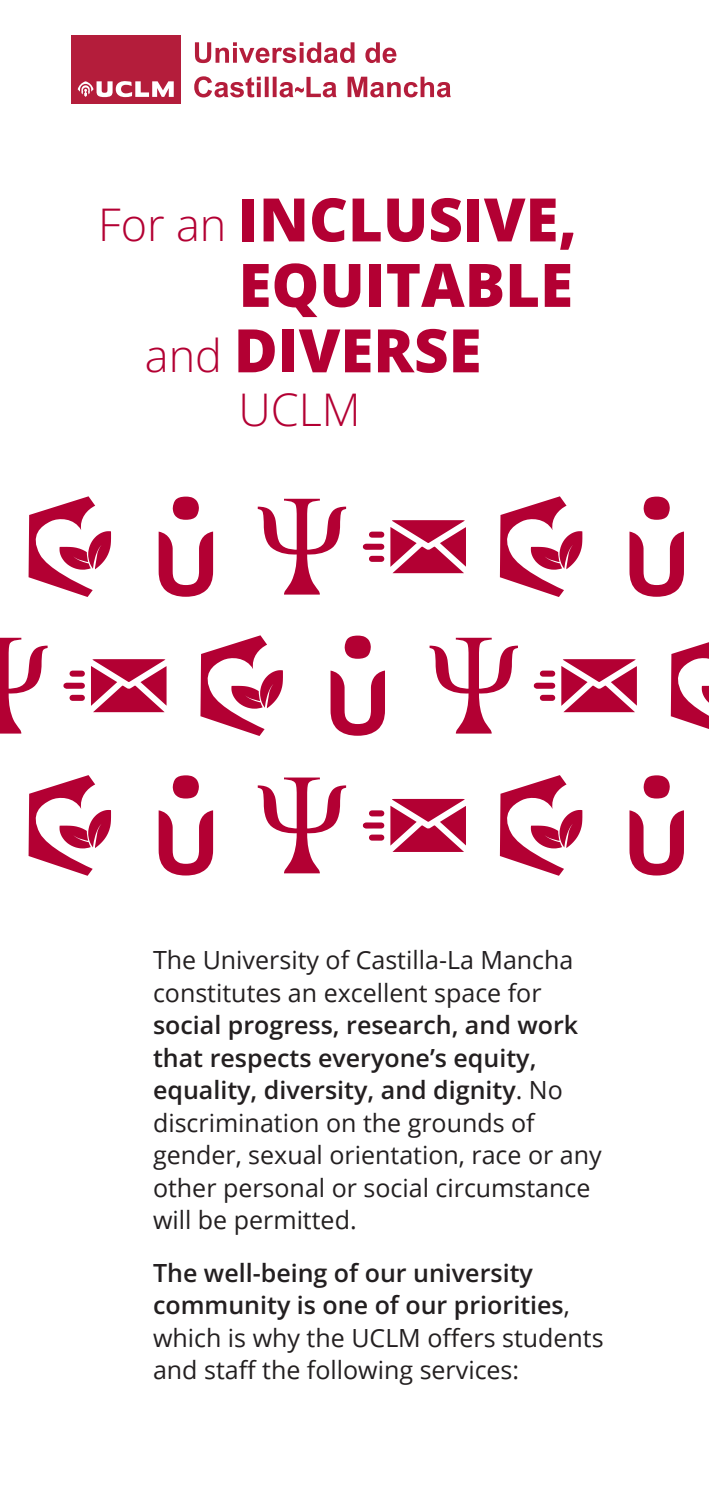
<style>
.page{position:relative;width:709px;height:1489px;background:#fff}
.page>*{position:absolute;margin:0;border:0;box-sizing:border-box;transform-origin:0 0}
.t1{font:800 60px "Open Sans";color:#b30033}
.t2{font:300 45px "Open Sans";color:#b30033}
.t3{font:25px/32.5px "Open Sans";color:#231f20}
.s1{font-weight:300;font-size:45px}
.s2{font-weight:600}
</style>
<div class="page">
<svg style="left:194px;top:42px;width:257px;height:55px"></svg>
<div style="left:71px;top:35px;width:109px;height:69px;background:#b41d3b"></div>
<svg style="left:78px;top:81px;width:96px;height:16px"></svg>
<svg style="left:29px;top:496px;width:82px;height:101px"></svg>
<svg style="left:258px;top:499px;width:88px;height:95px"></svg>
<svg style="left:363px;top:520px;width:103px;height:53px"></svg>
<svg style="left:159px;top:496px;width:54px;height:100px"></svg>
<svg style="left:500px;top:496px;width:82px;height:101px"></svg>
<svg style="left:629px;top:496px;width:55px;height:100px"></svg>
<svg style="left:0;top:637px;width:48px;height:96px"></svg>
<svg style="left:63px;top:659px;width:103px;height:53px"></svg>
<svg style="left:200px;top:635px;width:83px;height:101px"></svg>
<svg style="left:330px;top:635px;width:55px;height:100px"></svg>
<svg style="left:429px;top:637px;width:89px;height:96px"></svg>
<svg style="left:534px;top:659px;width:103px;height:53px"></svg>
<svg style="left:671px;top:642px;width:38px;height:87px"></svg>
<svg style="left:29px;top:775px;width:82px;height:100px"></svg>
<svg style="left:258px;top:777px;width:88px;height:96px"></svg>
<svg style="left:363px;top:798px;width:103px;height:53px"></svg>
<svg style="left:159px;top:775px;width:54px;height:100px"></svg>
<svg style="left:500px;top:775px;width:82px;height:100px"></svg>
<svg style="left:629px;top:775px;width:55px;height:100px"></svg>
<p class="t1" style="left:98px;top:178px;width:480px"><span class="s1">For an</span> INCLUSIVE,</p>
<p class="t1" style="left:238px;top:244px;width:336px">EQUITABLE</p>
<p class="t1" style="left:145px;top:309px;width:338px"><span class="s1">and</span> DIVERSE</p>
<p class="t2" style="left:238px;top:379px;width:124px">UCLM</p>
<p class="t3" style="left:153px;top:943px;width:450px">The University of Castilla-La Mancha constitutes an excellent space for <span class="s2">social progress, research, and work that respects everyone’s equity, equality, diversity, and dignity</span>. No discrimination on the grounds of gender, sexual orientation, race or any other personal or social circumstance will be permitted.</p>
<p class="t3" style="left:153px;top:1255px;width:452px"><span class="s2">The well-being of our university community is one of our priorities</span>, which is why the UCLM offers students and staff the following services:</p>
</div>
